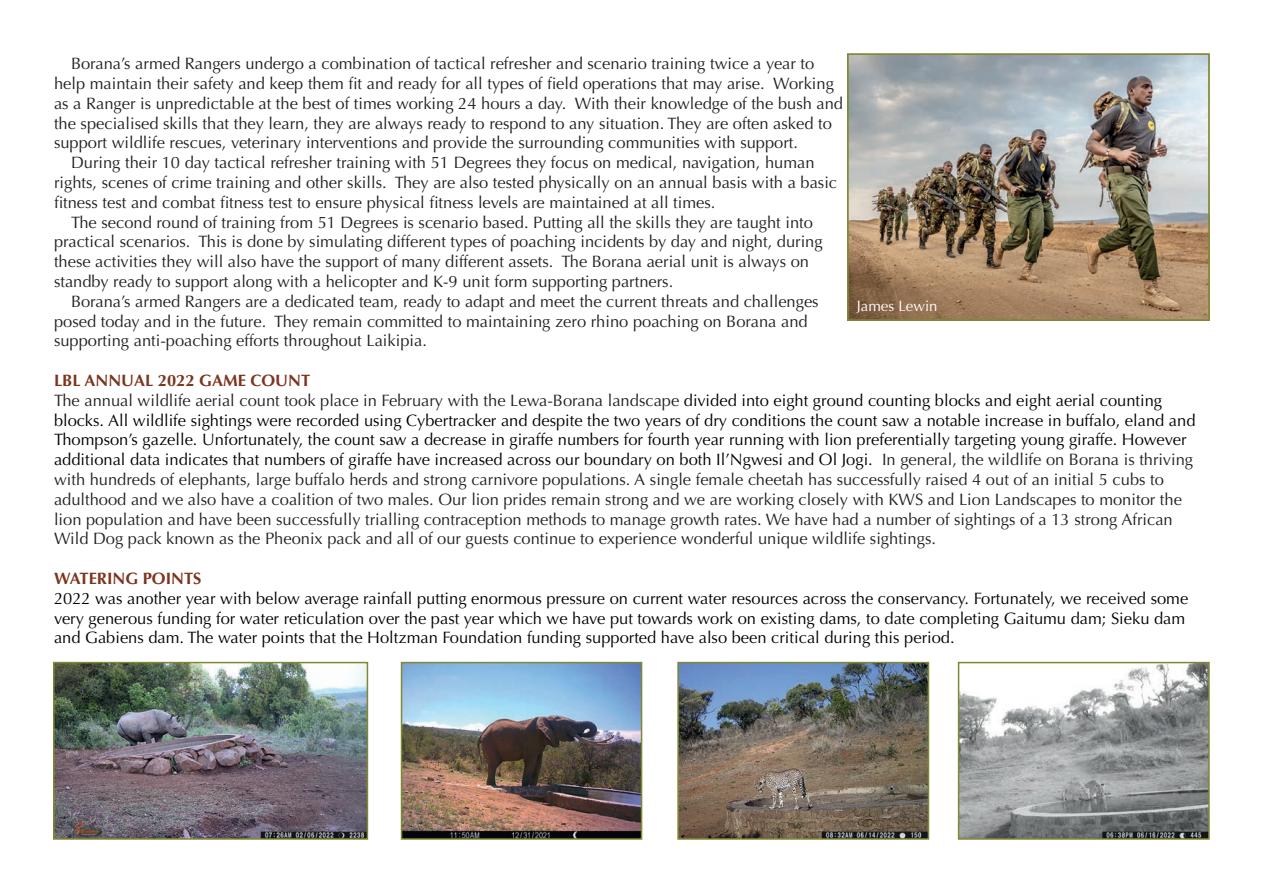
<style>
.page{position:relative;width:1263px;height:893px;background:#fff}
.page>*{position:absolute;margin:0;border:0;box-sizing:border-box;transform-origin:0 0}
.t1{font:16.5px/19.8px "Optima";color:#231f20}
.t2{font:16.5px/19.8px "Optima";color:#000001}
.t3{font:700 16.5px "Optima";color:#7c351e}
.t4{font:15px "Optima";color:#fff}
.s1{font-weight:700;color:#7c351e}
.s2{color:#000001}
</style>
<div class="page">
<img style="left:850px;top:56px;width:357px;height:262px">
<div style="left:847px;top:53px;width:363px;height:268px;border:2px solid #818832"></div>
<img style="left:56px;top:665px;width:309px;height:172px">
<div style="left:53px;top:662px;width:315px;height:178px;border:2px solid #818832"></div>
<img style="left:404px;top:665px;width:235px;height:172px">
<div style="left:401px;top:662px;width:241px;height:178px;border:2px solid #818832"></div>
<img style="left:680px;top:665px;width:246px;height:172px">
<div style="left:677px;top:662px;width:252px;height:178px;border:2px solid #818832"></div>
<img style="left:961px;top:665px;width:246px;height:172px">
<div style="left:958px;top:662px;width:252px;height:178px;border:2px solid #818832"></div>
<p class="t1" style="left:71px;top:54px;width:745px">Borana’s armed Rangers undergo a combination of tactical refresher and scenario training twice a year to</p>
<p class="t1" style="left:54px;top:74px;width:781px">help maintain their safety and keep them fit and ready for all types of field operations that may arise. Working</p>
<p class="t1" style="left:54px;top:93px;width:791px">as a Ranger is unpredictable at the best of times working 24 hours a day. With their knowledge of the bush and</p>
<p class="t1" style="left:54px;top:113px;width:779px">the specialised skills that they learn, they are always ready to respond to any situation. They are often asked to</p>
<p class="t1" style="left:54px;top:133px;width:746px">support wildlife rescues, veterinary interventions and provide the surrounding communities with support.</p>
<p class="t1" style="left:71px;top:153px;width:745px">During their 10 day tactical refresher training with 51 Degrees they focus on medical, navigation, human</p>
<p class="t1" style="left:54px;top:173px;width:785px">rights, scenes of crime training and other skills. They are also tested physically on an annual basis with a basic</p>
<p class="t1" style="left:54px;top:192px;width:663px">fitness test and combat fitness test to ensure physical fitness levels are maintained at all times.</p>
<p class="t1" style="left:71px;top:212px;width:743px">The second round of training from 51 Degrees is scenario based. Putting all the skills they are taught into</p>
<p class="t1" style="left:54px;top:232px;width:770px">practical scenarios. This is done by simulating different types of poaching incidents by day and night, during</p>
<p class="t1" style="left:54px;top:252px;width:757px">these activities they will also have the support of many different assets. The Borana aerial unit is always on</p>
<p class="t1" style="left:54px;top:272px;width:621px">standby ready to support along with a helicopter and K-9 unit form supporting partners.</p>
<p class="t1" style="left:71px;top:291px;width:749px">Borana’s armed Rangers are a dedicated team, ready to adapt and meet the current threats and challenges</p>
<p class="t1" style="left:54px;top:311px;width:755px">posed today and in the future. They remain committed to maintaining zero rhino poaching on Borana and</p>
<p class="t1" style="left:54px;top:331px;width:374px">supporting anti-poaching efforts throughout Laikipia.</p>
<p class="t1" style="left:54px;top:371px;width:1143px"><span class="s1">LBL ANNUAL 2022 GAME COUNT<br></span>The annual wildlife aerial count took place in February with the Lewa-Borana landscape <span class="s2">divided into eight ground counting blocks and eight aerial counting blocks. All wildlife sightings were recorded using Cybertracker and despite the two years of dry conditions the count saw a notable increase in buffalo, eland and Thompson’s gazelle. Unfortunately, the count saw a decrease in giraffe numbers for fourth year running with lion preferentially targeting young giraffe. However additional data indicates that numbers of giraffe have increased across our boundary on both Il’Ngwesi and Ol Jogi.</span> In general, the wildlife on Borana is thriving with hundreds of elephants, large buffalo herds and strong carnivore populations. A single female cheetah has successfully raised 4 out of an initial 5 cubs to adulthood and we also have a coalition of two males. Our lion prides remain strong and we are working closely with KWS and Lion Landscapes to monitor the lion population and have been successfully trialling contraception methods to manage growth rates. We have had a number of sightings of a 13 strong African Wild Dog pack known as the Pheonix pack and all of our guests continue to experience wonderful unique wildlife sightings.</p>
<p class="t3" style="left:54px;top:569px;width:149px">WATERING POINTS</p>
<p class="t2" style="left:54px;top:588px;width:1136px">2022 was another year with below average rainfall putting enormous pressure on current water resources across the conservancy. Fortunately, we received some very generous funding for water reticulation over the past year which we have put towards work on existing dams, to date completing Gaitumu dam; Sieku dam and Gabiens dam. The water points that the Holtzman Foundation funding supported have also been critical during this period.</p>
<p class="t4" style="left:857px;top:298px;width:82px">James Lewin</p>
</div>
